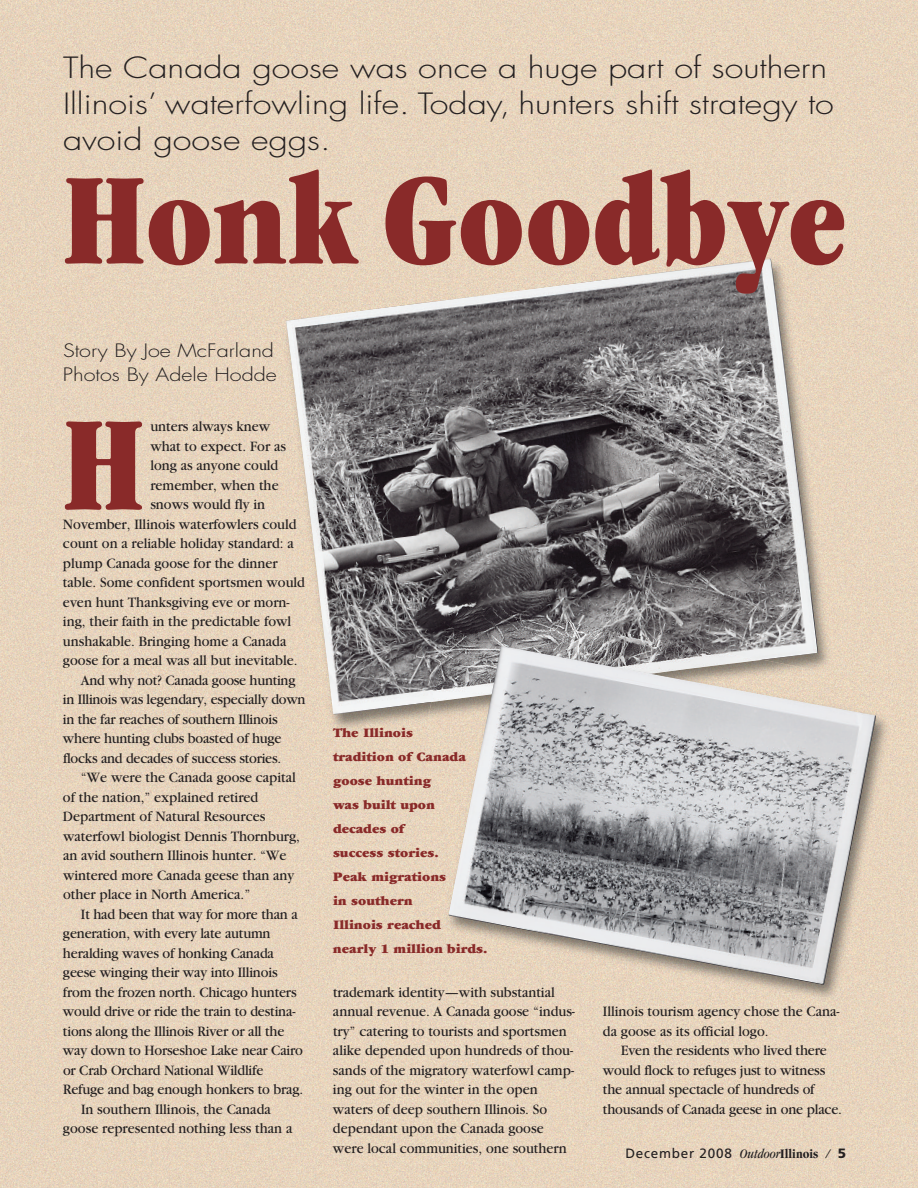
<style>
.page{position:relative;width:918px;height:1188px;background:#fff}
.page>*{position:absolute;margin:0;border:0;box-sizing:border-box;transform-origin:0 0}
.t1{font:ultra-condensed 139.35px "Garamond";color:#892a29;scale:.95 1}
.t2{font:ultra-condensed 135px "Garamond";color:#892a29}
.t3{font:300 28.5px/36px "Futura";color:#231f20;scale:1.2 1}
.t4{font:300 18px/24px "Futura";color:#231f20;scale:1.2 1}
.t5{font:15px/19.5px "Garamond";color:#231f20;scale:.95 1}
.t6{font:900 13.5px/24px "Garamond";color:#892a29}
.t7{font:13.5px "Frutiger";letter-spacing:.055em;color:#231f20}
.s1{font-family:"Garamond";font-style:italic;font-stretch:condensed}
.s2{font-family:"Garamond";font-weight:700;font-stretch:condensed}
.s3{font-weight:900}
</style>
<div class="page">
<img style="left:0;top:0;width:918px;height:1188px">
<img style="left:250px;top:229px;width:609px;height:528px">
<img style="left:286px;top:259px;width:533px;height:456px">
<img style="left:384px;top:679px;width:534px;height:359px">
<img style="left:423px;top:660px;width:25px;height:83px">
<img style="left:431px;top:599px;width:332px;height:103px">
<img style="left:448px;top:645px;width:428px;height:340px">
<h3 class="t3" style="left:63px;top:52px;width:644px">The Canada goose was once a huge part of southern<br>Illinois’ waterfowling life. Today, hunters shift strategy to avoid goose eggs.</h3>
<h2 class="t2" style="left:63px;top:169px;width:786px">Honk Goodbye</h2>
<p class="t4" style="left:63px;top:340px;width:180px">Story By Joe McFarland<br>Photos By Adele Hodde</p>
<h1 class="t1" style="left:63px;top:413px;width:87px">H</h1>
<p class="t5" style="left:150px;top:418px;width:128px">unters always knew</p>
<p class="t5" style="left:150px;top:438px;width:144px">what to expect. For as</p>
<p class="t5" style="left:150px;top:457px;width:136px">long as anyone could</p>
<p class="t5" style="left:150px;top:477px;width:137px">remember, when the</p>
<p class="t5" style="left:150px;top:496px;width:122px">snows would fly in</p>
<p class="t5" style="left:63px;top:516px;width:247px">November, Illinois waterfowlers could</p>
<p class="t5" style="left:63px;top:535px;width:244px">count on a reliable holiday standard: a</p>
<p class="t5" style="left:63px;top:555px;width:228px">plump Canada goose for the dinner</p>
<p class="t5" style="left:63px;top:574px;width:256px">table. Some confident sportsmen would</p>
<p class="t5" style="left:63px;top:594px;width:240px">even hunt Thanksgiving eve or morn-</p>
<p class="t5" style="left:63px;top:613px;width:242px">ing, their faith in the predictable fowl</p>
<p class="t5" style="left:63px;top:633px;width:237px">unshakable. Bringing home a Canada</p>
<p class="t5" style="left:63px;top:652px;width:249px">goose for a meal was all but inevitable.</p>
<p class="t5" style="left:81px;top:672px;width:227px">And why not? Canada goose hunting</p>
<p class="t5" style="left:63px;top:691px;width:257px">in Illinois was legendary, especially down</p>
<p class="t5" style="left:63px;top:711px;width:227px">in the far reaches of southern Illinois</p>
<p class="t5" style="left:63px;top:730px;width:231px">where hunting clubs boasted of huge</p>
<p class="t5" style="left:63px;top:750px;width:231px">flocks and decades of success stories.</p>
<p class="t5" style="left:81px;top:769px;width:228px">“We were the Canada goose capital</p>
<p class="t5" style="left:63px;top:789px;width:207px">of the nation,” explained retired</p>
<p class="t5" style="left:63px;top:808px;width:214px">Department of Natural Resources</p>
<p class="t5" style="left:63px;top:828px;width:251px">waterfowl biologist Dennis Thornburg,</p>
<p class="t5" style="left:63px;top:847px;width:237px">an avid southern Illinois hunter. “We</p>
<p class="t5" style="left:63px;top:867px;width:245px">wintered more Canada geese than any</p>
<p class="t5" style="left:63px;top:886px;width:199px">other place in North America.”</p>
<p class="t5" style="left:81px;top:906px;width:230px">It had been that way for more than a</p>
<p class="t5" style="left:63px;top:925px;width:220px">generation, with every late autumn</p>
<p class="t5" style="left:63px;top:945px;width:224px">heralding waves of honking Canada</p>
<p class="t5" style="left:63px;top:964px;width:227px">geese winging their way into Illinois</p>
<p class="t5" style="left:63px;top:984px;width:247px">from the frozen north. Chicago hunters</p>
<p class="t5" style="left:63px;top:1003px;width:246px">would drive or ride the train to destina-</p>
<p class="t5" style="left:63px;top:1023px;width:235px">tions along the Illinois River or all the</p>
<p class="t5" style="left:63px;top:1042px;width:254px">way down to Horseshoe Lake near Cairo</p>
<p class="t5" style="left:63px;top:1062px;width:213px">or Crab Orchard National Wildlife</p>
<p class="t5" style="left:63px;top:1081px;width:254px">Refuge and bag enough honkers to brag.</p>
<p class="t5" style="left:81px;top:1101px;width:201px">In southern Illinois, the Canada</p>
<p class="t5" style="left:63px;top:1120px;width:243px">goose represented nothing less than a</p>
<p class="t6" style="left:333px;top:722px;width:156px">The Illinois<br>tradition of Canada goose hunting<br>was built upon decades of<br>success stories.<br>Peak migrations<br>in southern<br>Illinois reached<br>nearly 1 million birds.</p>
<p class="t5" style="left:333px;top:984px;width:256px">trademark identity—with substantial annual revenue. A Canada goose “indus&shy;try” catering to tourists and sportsmen alike depended upon hundreds of thou&shy;sands of the migratory waterfowl camp&shy;ing out for the winter in the open waters of deep southern Illinois. So dependant upon the Canada goose were local communities, one southern</p>
<p class="t5" style="left:603px;top:1003px;width:251px">Illinois tourism agency chose the Cana&shy;da goose as its official logo.</p>
<p class="t5" style="left:603px;top:1042px;width:253px;text-indent:18px">Even the residents who lived there would flock to refuges just to witness the annual spectacle of hundreds of thousands of Canada geese in one place.</p>
<p class="t7" style="left:625px;top:1148px;width:222px">December 2008 <span class="s1">Outdoor</span><span class="s2">Illinois</span> <span class="s1">/</span> <span class="s3">5</span></p>
</div>
